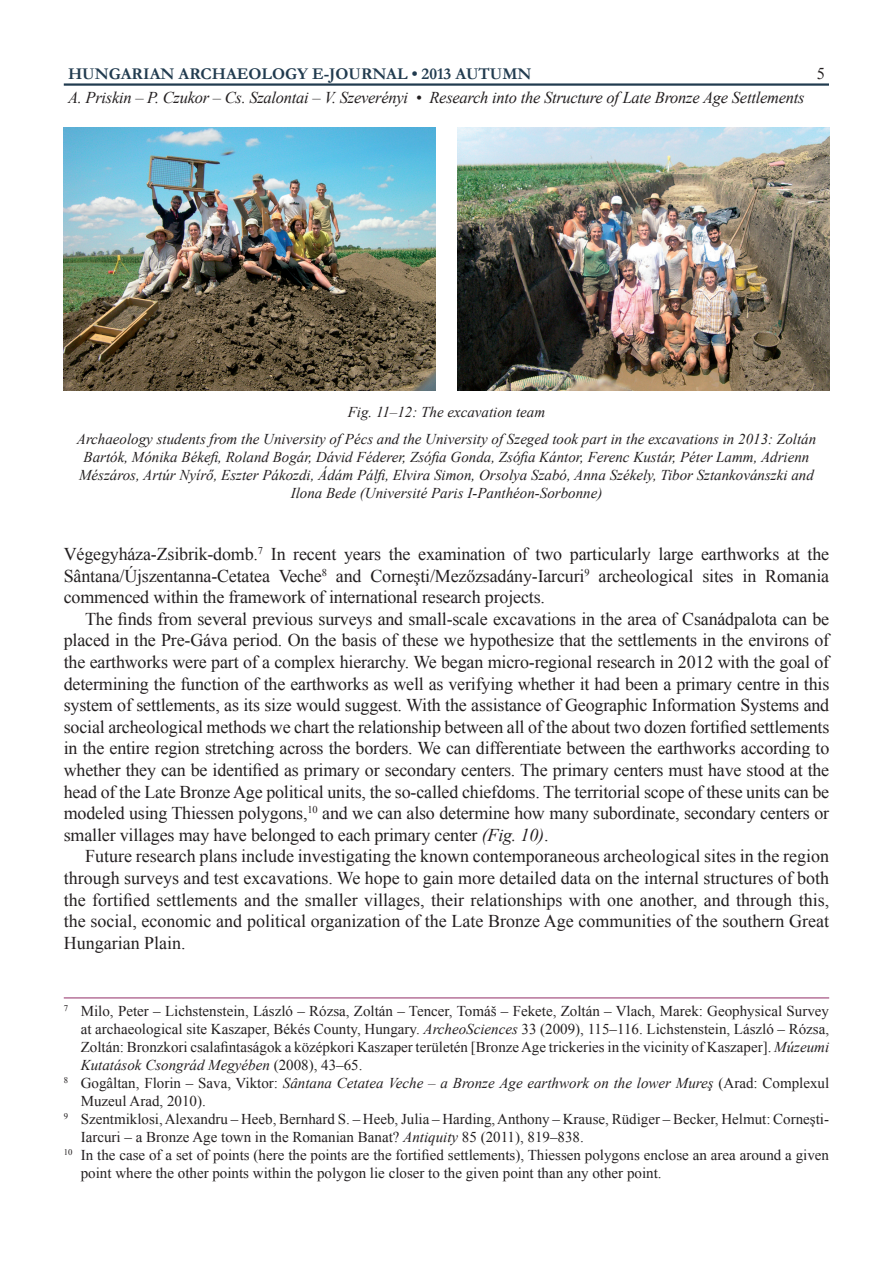
<style>
.page{position:relative;width:893px;height:1263px;background:#fff}
.page>*{position:absolute;margin:0;border:0;box-sizing:border-box;transform-origin:0 0}
.t1{font:18px/21.6px "Times New Roman";letter-spacing:-.01em;color:#231f20;text-align:justify}
.t2{font:italic 16.5px "Times New Roman";letter-spacing:-.015em;color:#231f20}
.t3{font:700 16.5px "Garamond";color:#213b4f}
.t4{font:16.5px "Times New Roman";color:#231f20}
.t5{font:15px "Times New Roman";color:#231f20}
.t6{font:italic 15px/18px "Times New Roman";color:#231f20;text-align:center}
.s1{font-style:italic}
.s2{font-style:normal}
</style>
<div class="page">
<hr style="left:64px;top:83px;width:765px;height:3px;background:#213b4f">
<img style="left:64px;top:128px;width:372px;height:262px">
<img style="left:457px;top:128px;width:372px;height:262px">
<hr style="left:64px;top:997px;width:765px;height:1px;background:#9e4478">
<p class="t3" style="left:68px;top:62px;width:465px">HUNGARIAN ARCHAEOLOGY E-JOURNAL • 2013 AUTUMN</p>
<p class="t4" style="left:817px;top:62px;width:10px">5</p>
<p class="t2" style="left:68px;top:87px;width:738px">A. Priskin – P. Czukor – Cs. Szalontai – V. Szeverényi • Research into the Structure of Late Bronze Age Settlements</p>
<p class="t6" style="left:77px;top:398px;width:741px;line-height:26.5px">Fig. 11–12: The excavation team<br>Archaeology students from the University of Pécs and the University of Szeged took part in the excavations in 2013: Zoltán</p>
<p class="t6" style="left:79px;top:447px;width:736px">Bartók, Mónika Békefi, Roland Bogár, Dávid Féderer, Zsófia Gonda, Zsófia Kántor, Ferenc Kustár, Péter Lamm, Adrienn<br>Mészáros, Artúr Nyírő, Eszter Pákozdi, Ádám Pálfi, Elvira Simon, Orsolya Szabó, Anna Székely, Tibor Sztankovánszki and<br>Ilona Bede (Université Paris I-Panthéon-Sorbonne)</p>
<p class="t1" style="left:64px;top:543px;width:767px">Végegyháza-Zsibrik-domb.<sup>7</sup> In recent years the examination of two particularly large earthworks at the Sântana/Újszentanna-Cetatea Veche<sup>8</sup> and Corneşti/Mezőzsadány-Iarcuri<sup>9</sup> archeological sites in Romania commenced within the framework of international research projects.</p>
<p class="t1" style="left:64px;top:608px;width:767px;text-indent:21px">The finds from several previous surveys and small-scale excavations in the area of Csanádpalota can be placed in the Pre-Gáva period. On the basis of these we hypothesize that the settlements in the environs of the earthworks were part of a complex hierarchy. We began micro-regional research in 2012 with the goal of determining the function of the earthworks as well as verifying whether it had been a primary centre in this system of settlements, as its size would suggest. With the assistance of Geographic Information Systems and social archeological methods we chart the relationship between all of the about two dozen fortified settlements in the entire region stretching across the borders. We can differentiate between the earthworks according to whether they can be identified as primary or secondary centers. The primary centers must have stood at the head of the Late Bronze Age political units, the so-called chiefdoms. The territorial scope of these units can be modeled using Thiessen polygons,<sup>10</sup> and we can also determine how many subordinate, secondary centers or smaller villages may have belonged to each primary center <span class="s1">(Fig. 10)</span>.</p>
<p class="t1" style="left:64px;top:845px;width:767px;text-indent:21px">Future research plans include investigating the known contemporaneous archeological sites in the region through surveys and test excavations. We hope to gain more detailed data on the internal structures of both the fortified settlements and the smaller villages, their relationships with one another, and through this, the social, economic and political organization of the Late Bronze Age communities of the southern Great Hungarian Plain.</p>
<p class="t5" style="left:64px;top:1001px;width:767px"><sup>7</sup> Milo, Peter – Lichstenstein, László – Rózsa, Zoltán – Tencer, Tomáš – Fekete, Zoltán – Vlach, Marek: Geophysical Survey</p>
<p class="t5" style="left:81px;top:1019px;width:750px">at archaeological site Kaszaper, Békés County, Hungary. <span class="s1">ArcheoSciences</span> 33 (2009), 115–116. Lichstenstein, László – Rózsa,</p>
<p class="t5" style="left:81px;top:1037px;width:750px">Zoltán: Bronzkori csalafintaságok a középkori Kaszaper területén [Bronze Age trickeries in the vicinity of Kaszaper]. <span class="s1">Múzeumi</span></p>
<p class="t6" style="left:81px;top:1055px;width:283px">Kutatások Csongrád Megyében <span class="s2">(2008), 43–65.</span></p>
<p class="t6" style="left:64px;top:1073px;width:767px"><sup>8</sup> <span class="s2">Gogâltan, Florin – Sava, Viktor:</span> Sântana Cetatea Veche – a Bronze Age earthwork on the lower Mureş <span class="s2">(Arad: Complexul</span></p>
<p class="t5" style="left:81px;top:1091px;width:126px">Muzeul Arad, 2010).</p>
<p class="t5" style="left:64px;top:1109px;width:767px"><sup>9</sup> Szentmiklosi, Alexandru – Heeb, Bernhard S. – Heeb, Julia – Harding, Anthony – Krause, Rüdiger – Becker, Helmut: Corneşti-</p>
<p class="t5" style="left:81px;top:1127px;width:505px">Iarcuri – a Bronze Age town in the Romanian Banat? <span class="s1">Antiquity</span> 85 (2011), 819–838.</p>
<p class="t5" style="left:64px;top:1145px;width:767px"><sup>10</sup> In the case of a set of points (here the points are the fortified settlements), Thiessen polygons enclose an area around a given</p>
<p class="t5" style="left:81px;top:1163px;width:582px">point where the other points within the polygon lie closer to the given point than any other point.</p>
</div>
